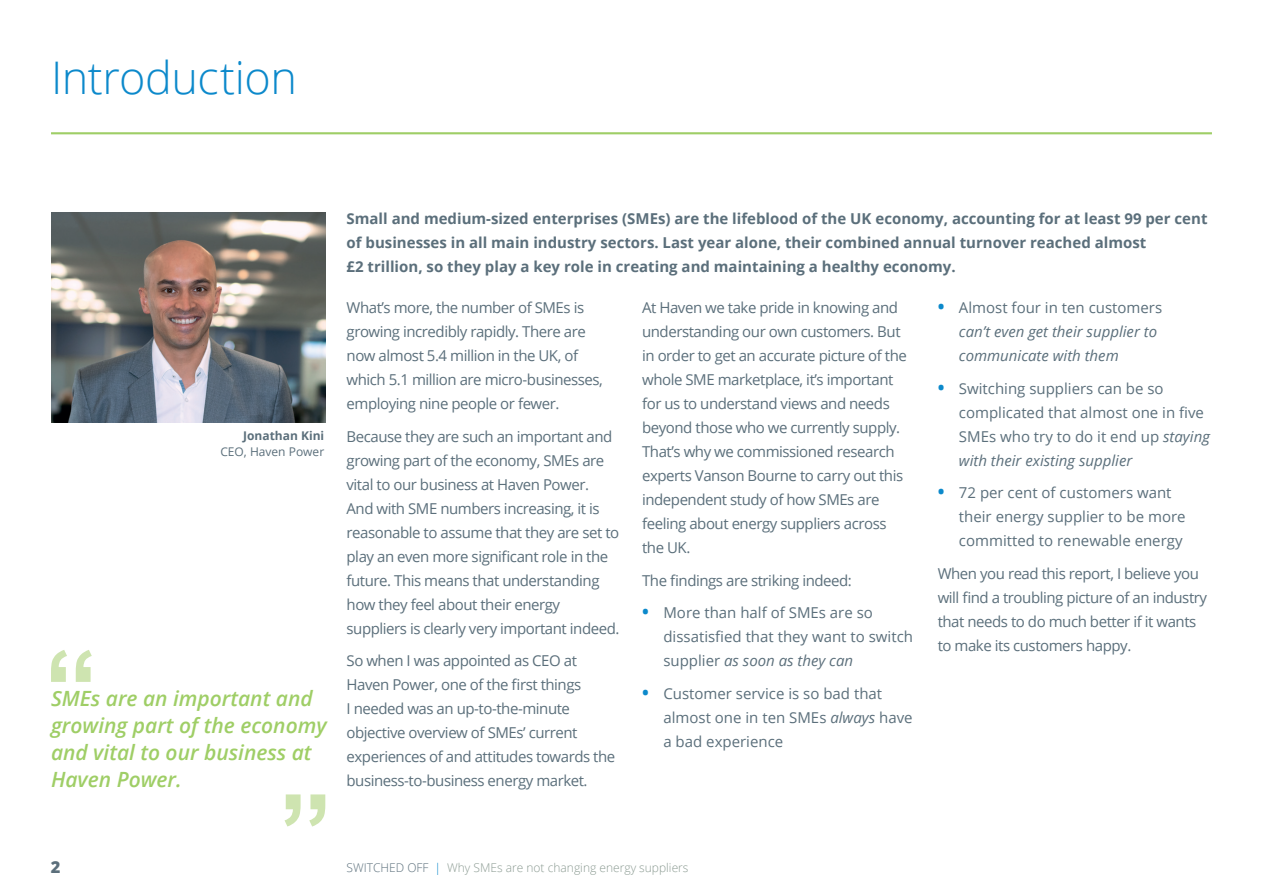
<style>
.page{position:relative;width:1263px;height:893px;background:#fff}
.page>*{position:absolute;margin:0;border:0;box-sizing:border-box;transform-origin:0 0}
.t1{font:300 45px "Open Sans";letter-spacing:-.01em;color:#0c89cb}
.t2{font:italic 600 21px/27px "Open Sans";color:#9fce66}
.t3{font:800 16.5px "Open Sans";color:#5b6f7b}
.t4{font:15px/24px "Open Sans";letter-spacing:-.03em;color:#5b6f7b}
.t5{font:15px/24px "Open Sans";color:#5b6f7b}
.t6{font:700 15px/24px "Open Sans";color:#5b6f7b}
.t7{font:italic 15px/24px "Open Sans";color:#5b6f7b}
.t8{font:300 12px "Open Sans";color:#8b9b92}
.t9{font:12px "Open Sans";color:#5b6f7b}
.t10{font:700 12px "Open Sans";color:#5b6f7b}
.s1{font-weight:700;font-size:18px;color:#0c89cb}
.s2{font-style:italic}
.s3{font-weight:700;font-style:normal;font-size:18px;color:#0c89cb}
.s4{font-style:normal}
.s5{color:#5b6f7b}
.s6{color:#0c89cb}
</style>
<div class="page">
<svg style="left:51px;top:650px;width:41px;height:32px"></svg>
<svg style="left:285px;top:794px;width:40px;height:32px"></svg>
<hr style="left:51px;top:132px;width:1161px;height:2px;background:#9fce66">
<img style="left:51px;top:213px;width:274px;height:209px">
<h1 class="t1" style="left:51px;top:47px;width:247px">Introduction</h1>
<p class="t10" style="left:243px;top:427px;width:83px">Jonathan Kini</p>
<p class="t9" style="left:220px;top:444px;width:105px">CEO, Haven Power</p>
<h2 class="t2" style="left:51px;top:684px;width:277px">SMEs are an important and growing part of the economy and vital to our business at<br>Haven Power.</h2>
<p class="t6" style="left:347px;top:206px;width:862px">Small and medium-sized enterprises (SMEs) are the lifeblood of the UK economy, accounting for at least 99 per cent of businesses in all main industry sectors. Last year alone, their combined annual turnover reached almost<br>£2 trillion, so they play a key role in creating and maintaining a healthy economy.</p>
<p class="t4" style="left:347px;top:295px;width:258px">What’s more, the number of SMEs is growing incredibly rapidly. There are now almost 5.4 million in the UK, of which 5.1 million are micro-businesses, employing nine people or fewer.</p>
<p class="t4" style="left:347px;top:424px;width:274px">Because they are such an important and growing part of the economy, SMEs are vital to our business at Haven Power.<br>And with SME numbers increasing, it is reasonable to assume that they are set to play an even more significant role in the future. This means that understanding how they feel about their energy suppliers is clearly very important indeed.</p>
<p class="t4" style="left:347px;top:648px;width:270px">So when I was appointed as CEO at Haven Power, one of the first things<br>I needed was an up-to-the-minute objective overview of SMEs’ current experiences of and attitudes towards the business-to-business energy market.</p>
<p class="t4" style="left:642px;top:295px;width:266px">At Haven we take pride in knowing and understanding our own customers. But in order to get an accurate picture of the whole SME marketplace, it’s important for us to understand views and needs beyond those who we currently supply.<br>That’s why we commissioned research experts Vanson Bourne to carry out this independent study of how SMEs are feeling about energy suppliers across the UK.</p>
<p class="t4" style="left:642px;top:568px;width:211px">The findings are striking indeed:</p>
<p class="t5" style="left:663px;top:600px;width:251px;text-indent:-21px"><span class="s1">•</span> More than half of SMEs are so dissatisfied that they want to switch supplier <span class="s2">as soon as they can</span></p>
<p class="t5" style="left:663px;top:681px;width:251px;text-indent:-21px"><span class="s1">•</span> Customer service is so bad that almost one in ten SMEs <span class="s2">always</span> have a bad experience</p>
<p class="t7" style="left:959px;top:295px;width:205px;text-indent:-21px"><span class="s3">•</span> <span class="s4">Almost four in ten customers </span>can’t even get their supplier to communicate with them</p>
<p class="t5" style="left:959px;top:376px;width:252px;text-indent:-21px"><span class="s1">•</span> Switching suppliers can be so complicated that almost one in five<br>SMEs who try to do it end up <span class="s2">staying with their existing supplier</span></p>
<p class="t5" style="left:959px;top:480px;width:228px;text-indent:-21px"><span class="s1">•</span> 72 per cent of customers want their energy supplier to be more committed to renewable energy</p>
<p class="t4" style="left:938px;top:561px;width:271px">When you read this report, I believe you will find a troubling picture of an industry that needs to do much better if it wants to make its customers happy.</p>
<p class="t3" style="left:51px;top:854px;width:11px">2</p>
<p class="t8" style="left:347px;top:860px;width:343px"><span class="s5">SWITCHED OFF</span> <span class="s6">|</span> Why SMEs are not changing energy suppliers</p>
</div>
